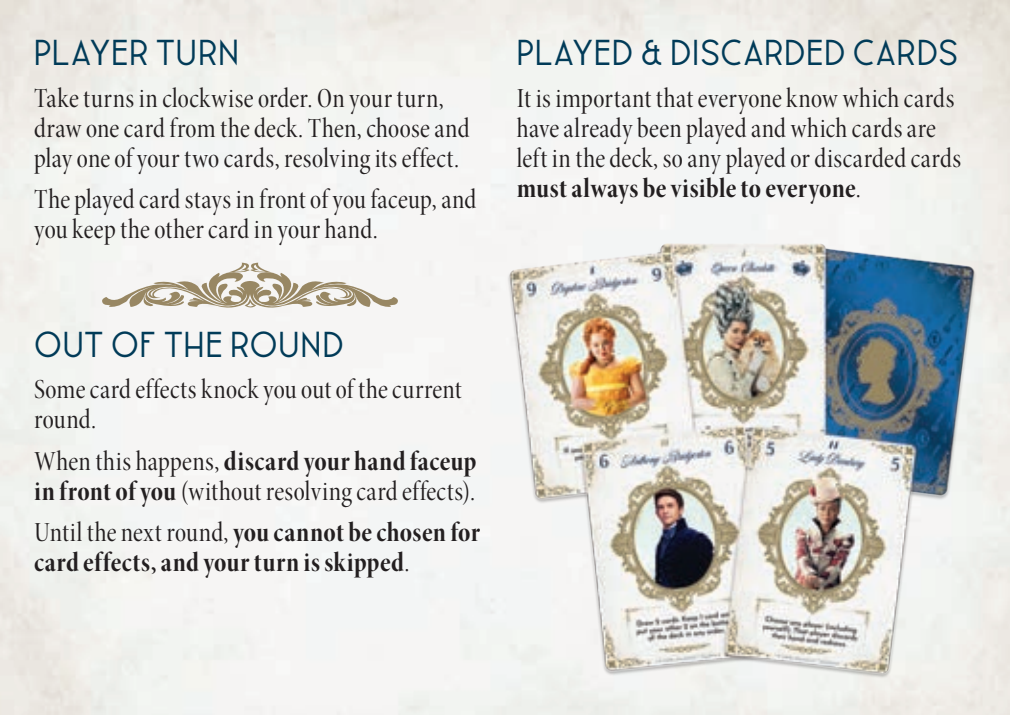
<style>
.page{position:relative;width:1010px;height:715px;background:#fff}
.page>*{position:absolute;margin:0;border:0;box-sizing:border-box;transform-origin:0 0}
.t1{font:36px "Leaner";letter-spacing:.01em;color:#013b58}
.t2{font:28px/30px "Minion Pro Cn Disp";letter-spacing:.015em;color:#231f20}
.t3{font:28px/30px "Minion Pro Bold Cn Disp";letter-spacing:.015em;color:#231f20}
.s1{font-family:"Minion Pro Cn Disp"}
.s2{font-family:"Minion Pro Bold Cn Disp"}
</style>
<div class="page">
<svg style="left:101px;top:262px;width:297px;height:48px"></svg>
<img style="left:498px;top:222px;width:486px;height:468px">
<p class="t1" style="left:34px;top:33px;width:206px">PLAYER TURN</p>
<p class="t2" style="left:34px;top:83px;width:437px">Take turns in clockwise order. On your turn, draw one card from the deck. Then, choose and play one of your two cards, resolving its effect.</p>
<p class="t2" style="left:34px;top:185px;width:444px">The played card stays in front of you faceup, and you keep the other card in your hand.</p>
<p class="t1" style="left:34px;top:325px;width:311px">OUT OF THE ROUND</p>
<p class="t2" style="left:34px;top:375px;width:429px">Some card effects knock you out of the current round.</p>
<p class="t3" style="left:34px;top:445px;width:444px"><span class="s1">When this happens,</span> discard your hand faceup</p>
<p class="t2" style="left:34px;top:476px;width:442px"><span class="s2">in front of you</span> (without resolving card effects).</p>
<p class="t3" style="left:34px;top:517px;width:447px"><span class="s1">Until the next round,</span> you cannot be chosen for card effects, and your turn is skipped<span class="s1">.</span></p>
<p class="t1" style="left:516px;top:33px;width:443px">PLAYED &amp; DISCARDED CARDS</p>
<p class="t2" style="left:516px;top:83px;width:445px">It is important that everyone know which cards have already been played and which cards are left in the deck, so any played or discarded cards</p>
<p class="t3" style="left:516px;top:173px;width:345px">must always be visible to everyone<span class="s1">.</span></p>
</div>
